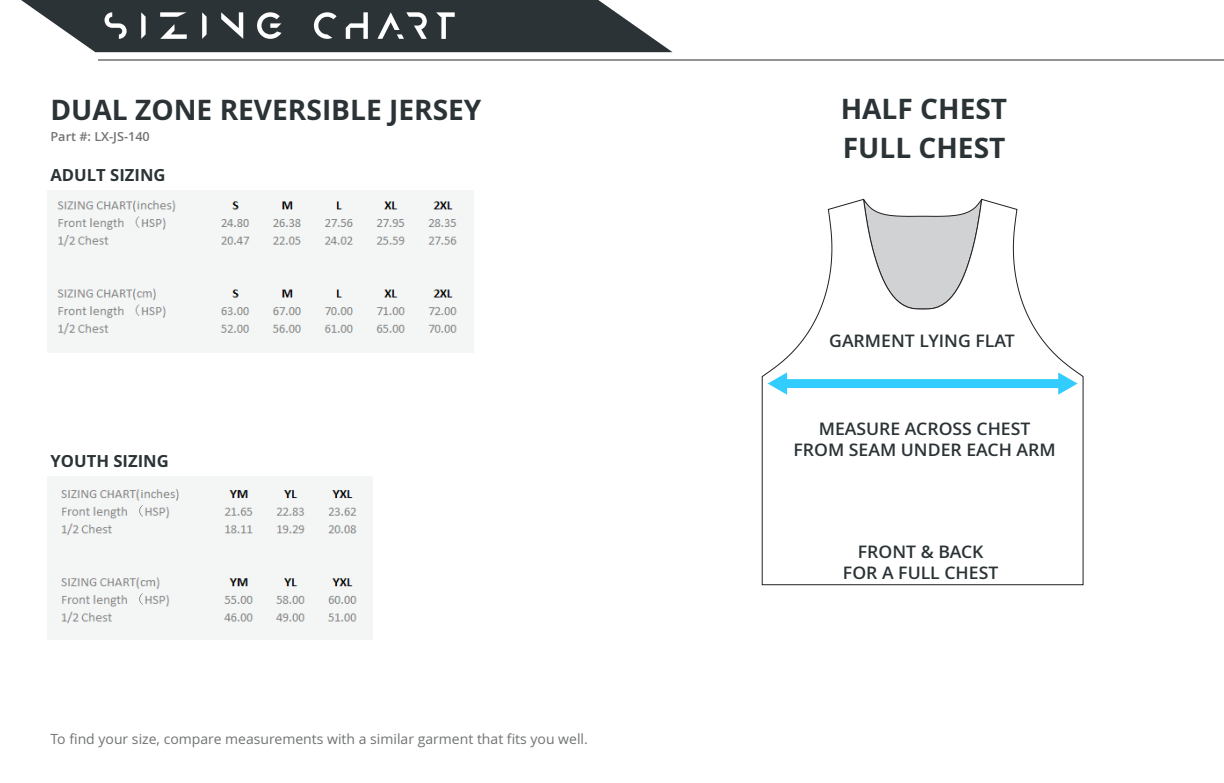
<style>
.page{position:relative;width:1224px;height:783px;background:#fff}
.page>*{position:absolute;margin:0;border:0;box-sizing:border-box;transform-origin:0 0}
.t1{font:700 28.09px/39.5px "Open Sans";color:#2b3336}
.t2{font:600 17.59px/21.2px "Open Sans";color:#2b3336;text-align:center}
.t3{font:700 16.62px "Open Sans";color:#2b3336}
.t4{font:14px "Open Sans";color:#717374}
.t5{font:600 12.69px "Open Sans";color:#717374}
</style>
<div class="page">
<svg style="left:761px;top:297px;width:321px;height:288px"></svg>
<hr style="left:98px;top:59px;width:1125px;height:2px;background:#939394">
<svg style="left:21px;top:0;width:651px;height:53px"></svg>
<svg style="left:820px;top:198px;width:201px;height:158px"></svg>
<svg style="left:767px;top:372px;width:310px;height:94px"></svg>
<svg style="left:837px;top:516px;width:167px;height:70px"></svg>
<img style="left:47px;top:191px;width:426px;height:162px">
<img style="left:47px;top:476px;width:325px;height:163px">
<h1 class="t1" style="left:50px;top:90px;width:432px">DUAL ZONE REVERSIBLE JERSEY</h1>
<h1 class="t1" style="left:840px;top:90px;width:168px">HALF CHEST<br>FULL CHEST</h1>
<p class="t5" style="left:50px;top:129px;width:101px">Part #: LX-JS-140</p>
<p class="t3" style="left:50px;top:166px;width:117px">ADULT SIZING</p>
<p class="t3" style="left:50px;top:452px;width:120px">YOUTH SIZING</p>
<p class="t4" style="left:50px;top:731px;width:538px">To find your size, compare measurements with a similar garment that fits you well.</p>
<p class="t2" style="left:829px;top:330px;width:187px">GARMENT LYING FLAT</p>
<p class="t2" style="left:793px;top:418px;width:264px">MEASURE ACROSS CHEST<br>FROM SEAM UNDER EACH ARM</p>
<p class="t2" style="left:842px;top:541px;width:157px">FRONT &amp; BACK<br>FOR A FULL CHEST</p>
</div>
